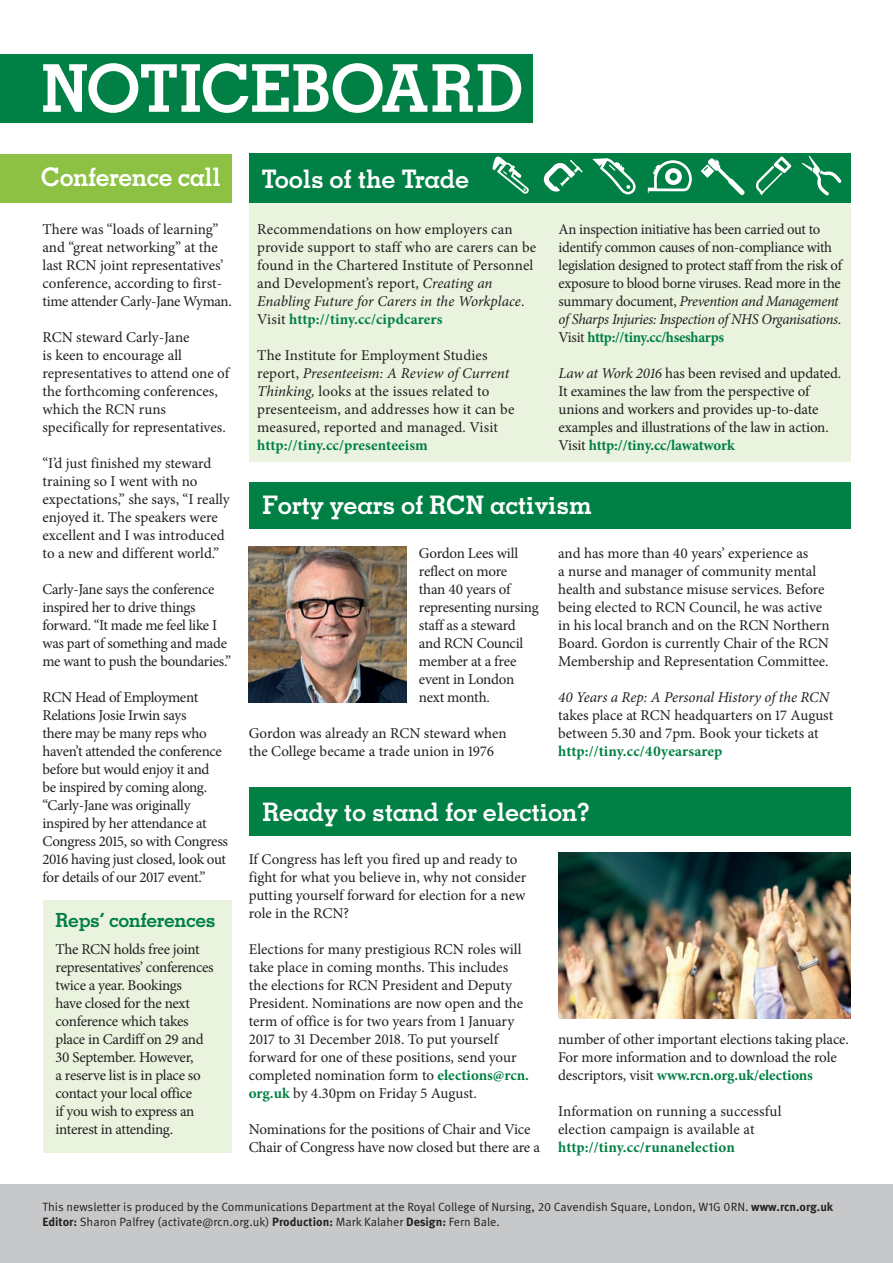
<style>
.page{position:relative;width:893px;height:1263px;background:#fff}
.page>*{position:absolute;margin:0;border:0;box-sizing:border-box;transform-origin:0 0}
.t1{font:700 65.85px "Memphis LT Std";letter-spacing:-.02em;color:#fff}
.t2{font:700 25.5px "Memphis LT Std";letter-spacing:-.01em;color:#fff}
.t3{font:700 19.5px "Memphis LT Std";letter-spacing:-.02em;color:#008044}
.t4{font:15px/18px "Minion Pro";letter-spacing:-.01em;color:#231f20}
.t5{font:700 15px "Minion Pro";letter-spacing:.005em;color:#008044}
.t6{font:15px/18px "Minion Pro";letter-spacing:.01em;color:#231f20}
.t7{font:italic 15px "Minion Pro";letter-spacing:-.005em;color:#231f20}
.t8{font:12px/15px "Meta OT";color:#231f20}
.s1{font-style:italic}
.s2{font-weight:700;color:#008044}
.s3{font-weight:700}
</style>
<div class="page">
<div style="left:249px;top:198px;width:601px;height:264px;background:#eaf3de"></div>
<div style="left:0;top:54px;width:532px;height:68px;background:#008044"></div>
<div style="left:0;top:1184px;width:893px;height:79px;background:#c7c8ca"></div>
<div style="left:0;top:154px;width:232px;height:48px;background:#8cc144"></div>
<div style="left:249px;top:153px;width:601px;height:49px;background:#008044"></div>
<svg style="left:543px;top:160px;width:40px;height:32px"></svg>
<svg style="left:756px;top:157px;width:35px;height:39px"></svg>
<svg style="left:648px;top:160px;width:44px;height:33px"></svg>
<svg style="left:492px;top:156px;width:37px;height:38px"></svg>
<svg style="left:592px;top:158px;width:44px;height:36px"></svg>
<svg style="left:701px;top:158px;width:44px;height:37px"></svg>
<svg style="left:802px;top:156px;width:39px;height:39px"></svg>
<div style="left:249px;top:788px;width:601px;height:48px;background:#008044"></div>
<div style="left:249px;top:483px;width:601px;height:46px;background:#008044"></div>
<img style="left:249px;top:546px;width:157px;height:156px">
<img style="left:558px;top:853px;width:292px;height:165px">
<div style="left:43px;top:900px;width:189px;height:252px;background:#eaf3de"></div>
<h1 class="t1" style="left:41px;top:47px;width:484px">NOTICEBOARD</h1>
<h2 class="t2" style="left:41px;top:161px;width:181px">Conference call</h2>
<h2 class="t2" style="left:261px;top:163px;width:209px">Tools of the Trade</h2>
<p class="t4" style="left:43px;top:220px;width:191px">There was “loads of learning” and “great networking” at the last RCN joint representatives’ conference, according to first&shy;time attender Carly-Jane Wyman.</p>
<p class="t4" style="left:43px;top:328px;width:188px">RCN steward Carly-Jane<br>is keen to encourage all representatives to attend one of the forthcoming conferences, which the RCN runs specifically for representatives.</p>
<p class="t4" style="left:43px;top:454px;width:189px">“I’d just finished my steward training so I went with no expectations,” she says, “I really enjoyed it. The speakers were excellent and I was introduced to a new and different world.”</p>
<p class="t4" style="left:43px;top:580px;width:190px">Carly-Jane says the conference inspired her to drive things forward. “It made me feel like I was part of something and made me want to push the boundaries.”</p>
<p class="t4" style="left:43px;top:688px;width:187px">RCN Head of Employment<br>Relations Josie Irwin says<br>there may be many reps who haven’t attended the conference before but would enjoy it and<br>be inspired by coming along. “Carly-Jane was originally inspired by her attendance at<br>Congress 2015, so with Congress<br>2016 having just closed, look out for details of our 2017 event.”</p>
<h3 class="t3" style="left:56px;top:908px;width:162px">Reps’ conferences</h3>
<p class="t4" style="left:56px;top:940px;width:160px">The RCN holds free joint representatives’ conferences twice a year. Bookings<br>have closed for the next conference which takes place in Cardiff on 29 and<br>30 September. However,<br>a reserve list is in place so contact your local office<br>if you wish to express an interest in attending.</p>
<p class="t4" style="left:257px;top:220px;width:281px">Recommendations on how employers can provide support to staff who are carers can be found in the Chartered Institute of Personnel and Development’s report, <span class="s1">Creating an Enabling Future for Carers in the Workplace</span>.<br>Visit <span class="s2">http://tiny.cc/cipdcarers</span></p>
<p class="t4" style="left:257px;top:346px;width:259px">The Institute for Employment Studies report, <span class="s1">Presenteeism: A Review of Current Thinking,</span> looks at the issues related to presenteeism, and addresses how it can be measured, reported and managed. Visit</p>
<p class="t5" style="left:257px;top:435px;width:172px">http://tiny.cc/presenteeism</p>
<p class="t4" style="left:559px;top:220px;width:285px">An inspection initiative has been carried out to identify common causes of non-compliance with legislation designed to protect staff from the risk of exposure to blood borne viruses. Read more in the summary document, <span class="s1">Prevention and Management of Sharps Injuries: Inspection of NHS Organisations</span>.<br>Visit <span class="s2">http://tiny.cc/hsesharps</span></p>
<p class="t4" style="left:559px;top:364px;width:284px"><span class="s1">Law at Work 2016</span> has been revised and updated.<br>It examines the law from the perspective of unions and workers and provides up-to-date examples and illustrations of the law in action.<br>Visit <span class="s2">http://tiny.cc/lawatwork</span></p>
<h2 class="t2" style="left:262px;top:489px;width:331px">Forty years of RCN activism</h2>
<p class="t4" style="left:419px;top:544px;width:121px">Gordon Lees will reflect on more<br>than 40 years of representing nursing staff as a steward and RCN Council member at a free event in London next month.</p>
<p class="t4" style="left:249px;top:724px;width:259px">Gordon was already an RCN steward when the College became a trade union in 1976</p>
<p class="t4" style="left:558px;top:544px;width:273px">and has more than 40 years’ experience as<br>a nurse and manager of community mental health and substance misuse services. Before being elected to RCN Council, he was active in his local branch and on the RCN Northern Board. Gordon is currently Chair of the RCN Membership and Representation Committee.</p>
<p class="t7" style="left:558px;top:687px;width:273px">40 Years a Rep: A Personal History of the RCN</p>
<p class="t4" style="left:558px;top:706px;width:277px">takes place at RCN headquarters on 17 August between 5.30 and 7pm. Book your tickets at</p>
<p class="t5" style="left:558px;top:741px;width:166px">http://tiny.cc/40yearsarep</p>
<h2 class="t2" style="left:262px;top:796px;width:329px">Ready to stand for election?</h2>
<p class="t4" style="left:249px;top:850px;width:279px">If Congress has left you fired up and ready to fight for what you believe in, why not consider putting yourself forward for election for a new role in the RCN?</p>
<p class="t4" style="left:249px;top:940px;width:282px">Elections for many prestigious RCN roles will take place in coming months. This includes the elections for RCN President and Deputy President. Nominations are now open and the term of office is for two years from 1 January 2017 to 31 December 2018. To put yourself forward for one of these positions, send your completed nomination form to <span class="s2">elections@rcn. org.uk</span> by 4.30pm on Friday 5 August.</p>
<p class="t4" style="left:249px;top:1120px;width:293px">Nominations for the positions of Chair and Vice<br>Chair of Congress have now closed but there are a</p>
<p class="t4" style="left:558px;top:1030px;width:292px">number of other important elections taking place.<br>For more information and to download the role descriptors, visit <span class="s2">www.rcn.org.uk/elections</span></p>
<p class="t6" style="left:558px;top:1102px;width:225px">Information on running a successful election campaign is available at</p>
<p class="t5" style="left:558px;top:1137px;width:178px">http://tiny.cc/runanelection</p>
<p class="t8" style="left:43px;top:1199px;width:792px">This newsletter is produced by the Communications Department at the Royal College of Nursing, 20 Cavendish Square, London, W1G 0RN. <span class="s3">www.rcn.org.uk<br>Editor:</span> Sharon Palfrey (activate@rcn.org.uk) <span class="s3">Production:</span> Mark Kalaher <span class="s3">Design:</span> Fern Bale.</p>
</div>
